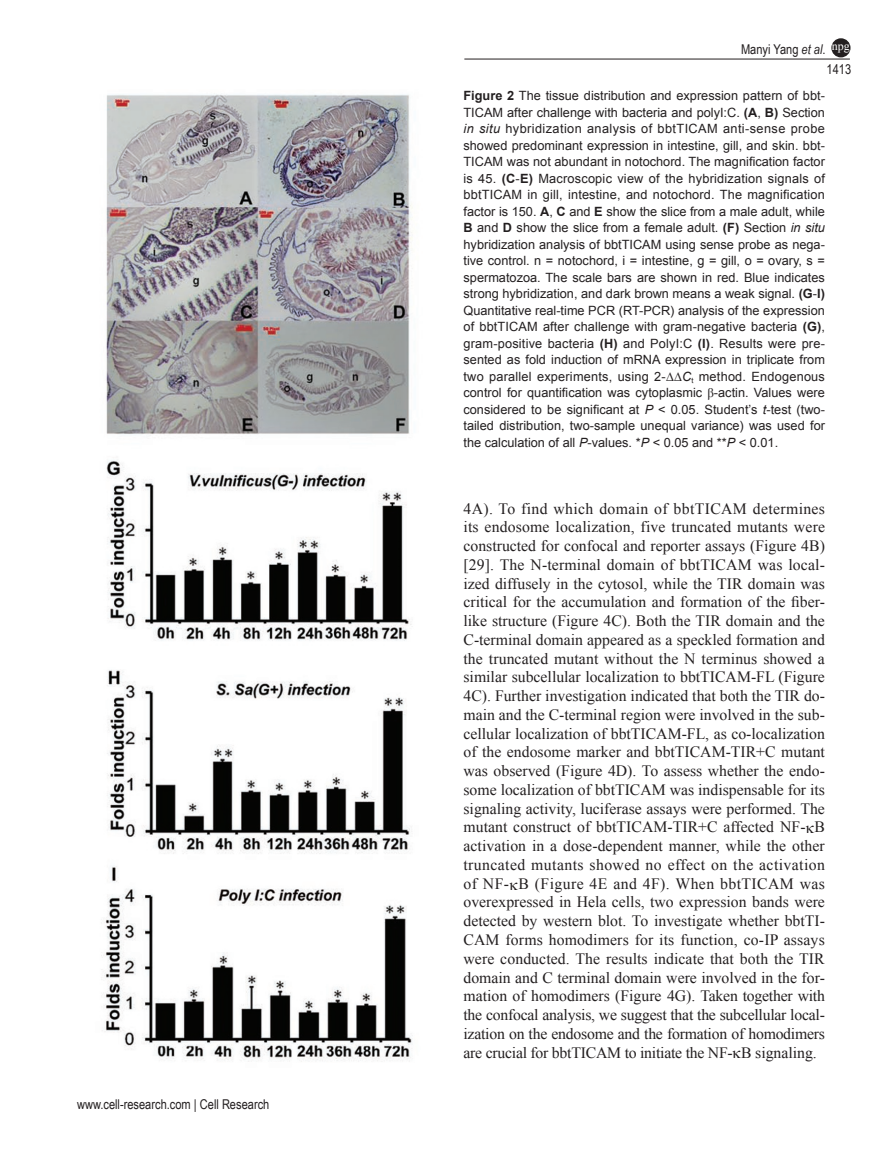
<style>
.page{position:relative;width:893px;height:1170px;background:#fff}
.page>*{position:absolute;margin:0;border:0;box-sizing:border-box;transform-origin:0 0}
.t1{font:15.75px/18.8px "Times New Roman PSMT2";color:#231f20}
.t2{font:15.75px/18.8px "Times New Roman";color:#231f20}
.t3{font:15.75px "Times New Roman PSMT2";letter-spacing:.02em;color:#231f20}
.t4{font:15.75px "Times New Roman";letter-spacing:.025em;color:#231f20}
.t5{font:13.5px "Arial Narrow";color:#231f20}
.t6{font:12.75px/16.5px "Arial";color:#231f20;text-align:justify}
.t7{font:12.75px/16.5px "Arial MT2";color:#231f20;text-align:justify}
.t8{font:12px "Times New Roman PSMT2";color:#fff}
.s1{font-style:italic}
.s2{font-weight:700}
.s3{font-family:"Arial";font-style:italic}
.s4{font-family:"Arial"}
.s5{font-family:"Times New Roman"}
.s6{font-family:"Times New Roman PSMT2"}
</style>
<div class="page">
<hr style="left:464px;top:59px;width:386px;height:1px;background:#231f20">
<div style="left:832px;top:39px;width:18px;height:18px;background:#231f20;border-radius:50%"></div>
<div style="left:831px;top:38px;width:19px;height:19px;border:2px solid #231f20;border-radius:50%"></div>
<img style="left:101px;top:94px;width:312px;height:968px">
<p class="t5" style="left:77px;top:1094px;width:194px">www.cell-research.com | Cell Research</p>
<p class="t8" style="left:832px;top:38px;width:19px">npg</p>
<p class="t5" style="left:741px;top:40px;width:86px">Manyi Yang <span class="s1">et al</span>.</p>
<p class="t5" style="left:826px;top:59px;width:26px">1413</p>
<p class="t6" style="left:463px;top:88px;width:363px"><span class="s2">Figure 2</span> The tissue distribution and expression pattern of bbt-TICAM after challenge with bacteria and polyI:C. <span class="s2">(A</span>, <span class="s2">B)</span> Section <span class="s1">in situ</span> hybridization analysis of bbtTICAM anti-sense probe showed predominant expression in intestine, gill, and skin. bbt-</p>
<p class="t7" style="left:463px;top:154px;width:363px">TICAM was not abundant in notochord. The magnification factor</p>
<p class="t6" style="left:463px;top:170px;width:363px">is 45. <span class="s2">(C</span>-<span class="s2">E)</span> Macroscopic view of the hybridization signals of bbtTICAM in gill, intestine, and notochord. The magnification factor is 150. <span class="s2">A</span>, <span class="s2">C</span> and <span class="s2">E</span> show the slice from a male adult, while <span class="s2">B</span> and <span class="s2">D</span> show the slice from a female adult. <span class="s2">(F)</span> Section <span class="s1">in situ </span>hybridization analysis of bbtTICAM using sense probe as nega&shy;tive control. n = notochord, i = intestine, g = gill, o = ovary, s = spermatozoa. The scale bars are shown in red. Blue indicates strong hybridization, and dark brown means a weak signal. <span class="s2">(G</span>-<span class="s2">I)<br></span>Quantitative real-time PCR (RT-PCR) analysis of the expression of bbtTICAM after challenge with gram-negative bacteria <span class="s2">(G)</span>, gram-positive bacteria <span class="s2">(H)</span> and PolyI:C <span class="s2">(I)</span>. Results were pre&shy;sented as fold induction of mRNA expression in triplicate from</p>
<p class="t7" style="left:463px;top:368px;width:363px">two parallel experiments, using 2-∆∆<span class="s3">C</span><sub>t</sub> <span class="s4">method. Endogenous </span>control for quantification was cytoplasmic <span class="s5">β</span><span class="s4">-actin. Values were </span>considered to be significant at <span class="s3">P</span> <span class="s4">&lt; 0.05. Student’s</span> <span class="s3">t</span><span class="s4">-test (two-</span></p>
<p class="t6" style="left:463px;top:418px;width:363px">tailed distribution, two-sample unequal variance) was used for the calculation of all <span class="s1">P</span>-values. *<span class="s1">P</span> &lt; 0.05 and **<span class="s1">P</span> &lt; 0.01.</p>
<p class="t3" style="left:463px;top:497px;width:363px">4A). To find which domain of bbtTICAM determines</p>
<p class="t2" style="left:463px;top:517px;width:363px">its endosome localization, five truncated mutants were</p>
<p class="t1" style="left:463px;top:536px;width:363px">constructed for confocal and reporter assays (<span class="s5">Figure 4B</span>)</p>
<p class="t2" style="left:463px;top:555px;width:363px;text-align:justify"><span class="s6">[29]</span>. The N-terminal domain of bbtTICAM was local&shy;ized diffusely in the cytosol, while the TIR domain was critical for the accumulation and formation of the fiber&shy;<span class="s6">like structure (Figure 4C</span>). Both the TIR domain and the</p>
<p class="t1" style="left:463px;top:630px;width:363px">C-terminal domain appeared as a speckled formation and</p>
<p class="t2" style="left:463px;top:648px;width:363px">the truncated mutant without the N terminus showed a similar subcellular localization to bbtTICAM-FL (<span class="s6">Figure</span></p>
<p class="t1" style="left:463px;top:686px;width:363px">4C). Further investigation indicated that both the TIR do&shy;main and the C-terminal region were involved in the sub-</p>
<p class="t2" style="left:463px;top:723px;width:363px">cellular localization of bbtTICAM-FL, as co-localization</p>
<p class="t1" style="left:463px;top:742px;width:363px">of the endosome marker and bbtTICAM-TIR+C mutant was observed (Figure 4D). To assess whether the endo-</p>
<p class="t2" style="left:463px;top:780px;width:363px">some localization of bbtTICAM was indispensable for its</p>
<p class="t1" style="left:463px;top:798px;width:363px">signaling activity, luciferase assays were performed. The</p>
<p class="t2" style="left:463px;top:817px;width:363px">mutant construct of bbtTICAM-TIR+C affected NF- B</p>
<p class="t1" style="left:463px;top:836px;width:363px">activation in a dose-dependent manner, while the other truncated mutants showed no effect on the activation</p>
<p class="t4" style="left:463px;top:872px;width:363px">of NF- B (<span class="s6">Figure 4E and 4F</span>). When bbtTICAM was</p>
<p class="t1" style="left:463px;top:892px;width:363px;text-align:justify">overexpressed in Hela cells, two expression bands were detected by western blot. To investigate whether bbtTI-CAM forms homodimers for its function, co-IP assays were conducted. The results indicate that both the TIR domain and C terminal domain were involved in the for&shy;mation of homodimers (<span class="s5">Figure 4G</span>). Taken together with the confocal analysis, we suggest that the subcellular local-</p>
<p class="t2" style="left:463px;top:1023px;width:363px">ization on the endosome and the formation of homodimers are crucial for bbtTICAM to initiate the NF- B signaling.</p>
</div>
